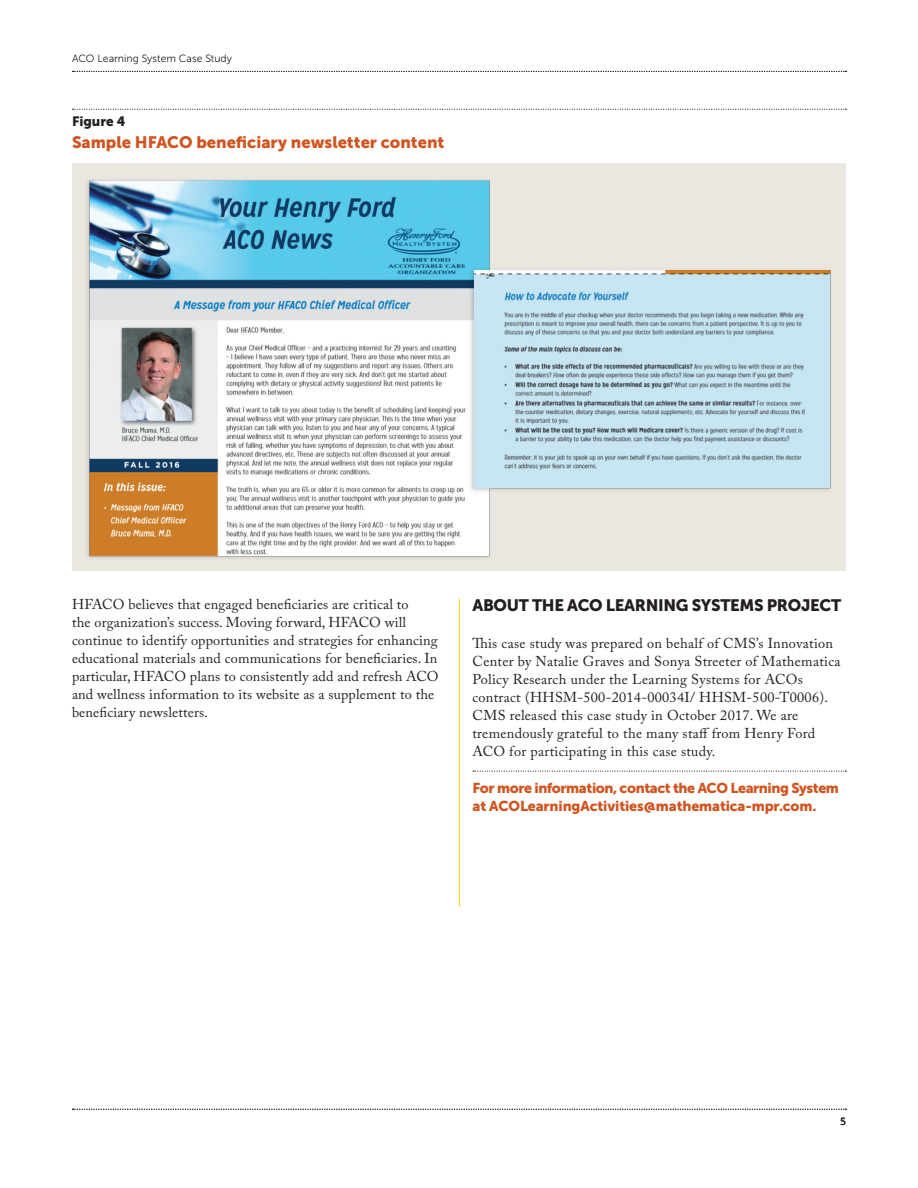
<style>
.page{position:relative;width:918px;height:1188px;background:#fff}
.page>*{position:absolute;margin:0;border:0;box-sizing:border-box;transform-origin:0 0}
.t1{font:16.5px "Museo Sans 900";color:#d1541f}
.t2{font:16.5px "Museo Sans 900";letter-spacing:-.02em;color:#231f20}
.t3{font:14.25px/18px "Adobe Caslon Pro";letter-spacing:.01em;color:#231f20}
.t4{font:14.25px/18px "Museo Sans 900";letter-spacing:-.03em;color:#d1541f}
.t5{font:13.5px "Museo Sans 900";color:#231f20}
.t6{font:10.5px "Museo Sans 300";color:#231f20}
.t7{font:10.5px "Minion Pro";color:#231f20}
</style>
<div class="page">
<svg style="left:73px;top:71px;width:773px;height:1px"></svg>
<hr style="left:459px;top:598px;width:1px;height:308px;background:#fecd08">
<svg style="left:73px;top:109px;width:773px;height:1px"></svg>
<img style="left:77px;top:167px;width:769px;height:404px">
<svg style="left:473px;top:771px;width:373px;height:1px"></svg>
<svg style="left:73px;top:1109px;width:773px;height:1px"></svg>
<p class="t6" style="left:72px;top:53px;width:162px">ACO Learning System Case Study</p>
<p class="t5" style="left:72px;top:114px;width:55px">Figure 4</p>
<p class="t1" style="left:72px;top:133px;width:374px">Sample HFACO beneficiary newsletter content</p>
<p class="t3" style="left:72px;top:595px;width:368px">HFACO believes that engaged beneficiaries are critical to<br>the organization’s success. Moving forward, HFACO will continue to identify opportunities and strategies for enhancing educational materials and communications for beneficiaries. In particular, HFACO plans to consistently add and refresh ACO and wellness information to its website as a supplement to the beneficiary newsletters.</p>
<h2 class="t2" style="left:472px;top:596px;width:370px">ABOUT THE ACO LEARNING SYSTEMS PROJECT</h2>
<p class="t3" style="left:472px;top:634px;width:370px">This case study was prepared on behalf of CMS’s Innovation Center by Natalie Graves and Sonya Streeter of Mathematica Policy Research under the Learning Systems for ACOs contract (HHSM-500-2014-00034I/ HHSM-500-T0006).<br>CMS released this case study in October 2017. We are tremendously grateful to the many staff from Henry Ford ACO for participating in this case study.</p>
<p class="t4" style="left:472px;top:779px;width:368px">For more information, contact the ACO Learning System at ACOLearningActivities@mathematica-mpr.com.</p>
<p class="t7" style="left:841px;top:1115px;width:7px">5</p>
</div>
